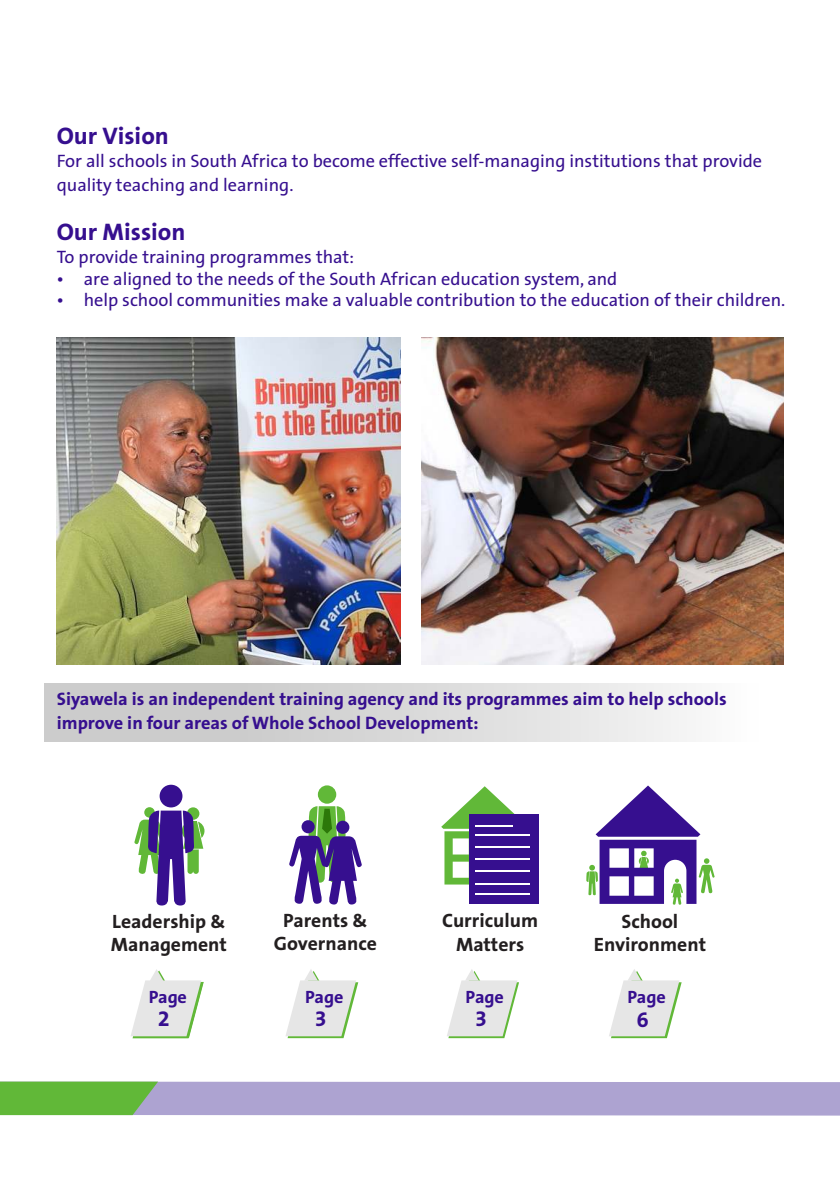
<style>
.page{position:relative;width:840px;height:1191px;background:#fff}
.page>*{position:absolute;margin:0;border:0;box-sizing:border-box;transform-origin:0 0}
.t1{font:700 24px "GM Sans";color:#360f8f}
.t2{font:700 21.4px "GM Sans";color:#360f8f}
.t3{font:700 19.4px/23.2px "GM Sans";color:#231f20;text-align:center}
.t4{font:18px/21.6px "GM Sans";color:#360f8f}
.t5{font:700 18px/23.8px "GM Sans";color:#360f8f}
.t6{font:700 17.8px "GM Sans";color:#360f8f}
</style>
<div class="page">
<div style="left:44px;top:683px;width:738px;height:59px;background:linear-gradient(to right,#c1c1c1,#f9f9f9)"></div>
<svg style="left:134px;top:784px;width:70px;height:121px"></svg>
<svg style="left:289px;top:785px;width:73px;height:120px"></svg>
<svg style="left:441px;top:786px;width:74px;height:98px"></svg>
<div style="left:468px;top:814px;width:70px;height:90px;background:#360f8f"></div>
<hr style="left:475px;top:834px;width:55px;height:2px;background:#fff">
<hr style="left:475px;top:846px;width:55px;height:2px;background:#fff">
<hr style="left:475px;top:858px;width:55px;height:2px;background:#fff">
<hr style="left:475px;top:870px;width:55px;height:2px;background:#fff">
<hr style="left:475px;top:883px;width:55px;height:1px;background:#fff">
<hr style="left:475px;top:893px;width:55px;height:2px;background:#fff">
<hr style="left:475px;top:825px;width:38px;height:1px;background:#fff">
<svg style="left:131px;top:969px;width:73px;height:69px"></svg>
<svg style="left:586px;top:785px;width:128px;height:120px"></svg>
<svg style="left:447px;top:969px;width:72px;height:69px"></svg>
<svg style="left:609px;top:969px;width:72px;height:69px"></svg>
<svg style="left:286px;top:970px;width:72px;height:68px"></svg>
<svg style="left:0;top:1081px;width:839px;height:34px;background:#a2a8b8"></svg>
<img style="left:57px;top:338px;width:343px;height:326px">
<img style="left:421px;top:338px;width:361px;height:326px">
<h1 class="t1" style="left:57px;top:126px;width:114px">Our Vision</h1>
<p class="t4" style="left:57px;top:151px;width:706px;line-height:23.8px">For all schools in South Africa to become effective self-managing institutions that provide quality teaching and learning.</p>
<h1 class="t1" style="left:57px;top:222px;width:130px">Our Mission</h1>
<p class="t4" style="left:84px;top:248px;width:702px;text-indent:-27px">To provide training programmes that:<br>are aligned to the needs of the South African education system, and<br>help school communities make a valuable contribution to the education of their children.</p>
<p class="t5" style="left:57px;top:689px;width:671px">Siyawela is an independent training agency and its programmes aim to help schools improve in four areas of Whole School Development:</p>
<p class="t3" style="left:111px;top:911px;width:117px;text-align:left">Leadership &amp;<br>Management</p>
<p class="t3" style="left:274px;top:911px;width:104px">Parents &amp;<br>Governance</p>
<p class="t3" style="left:442px;top:911px;width:98px">Curriculum<br>Matters</p>
<p class="t3" style="left:593px;top:911px;width:114px">School<br>Environment</p>
<p class="t6" style="left:149px;top:989px;width:40px">Page</p>
<p class="t2" style="left:158px;top:1010px;width:13px">2</p>
<p class="t6" style="left:305px;top:989px;width:40px">Page</p>
<p class="t2" style="left:314px;top:1010px;width:13px">3</p>
<p class="t6" style="left:465px;top:989px;width:40px">Page</p>
<p class="t2" style="left:475px;top:1010px;width:13px">3</p>
<p class="t6" style="left:627px;top:989px;width:40px">Page</p>
<p class="t2" style="left:636px;top:1011px;width:13px">6</p>
</div>
